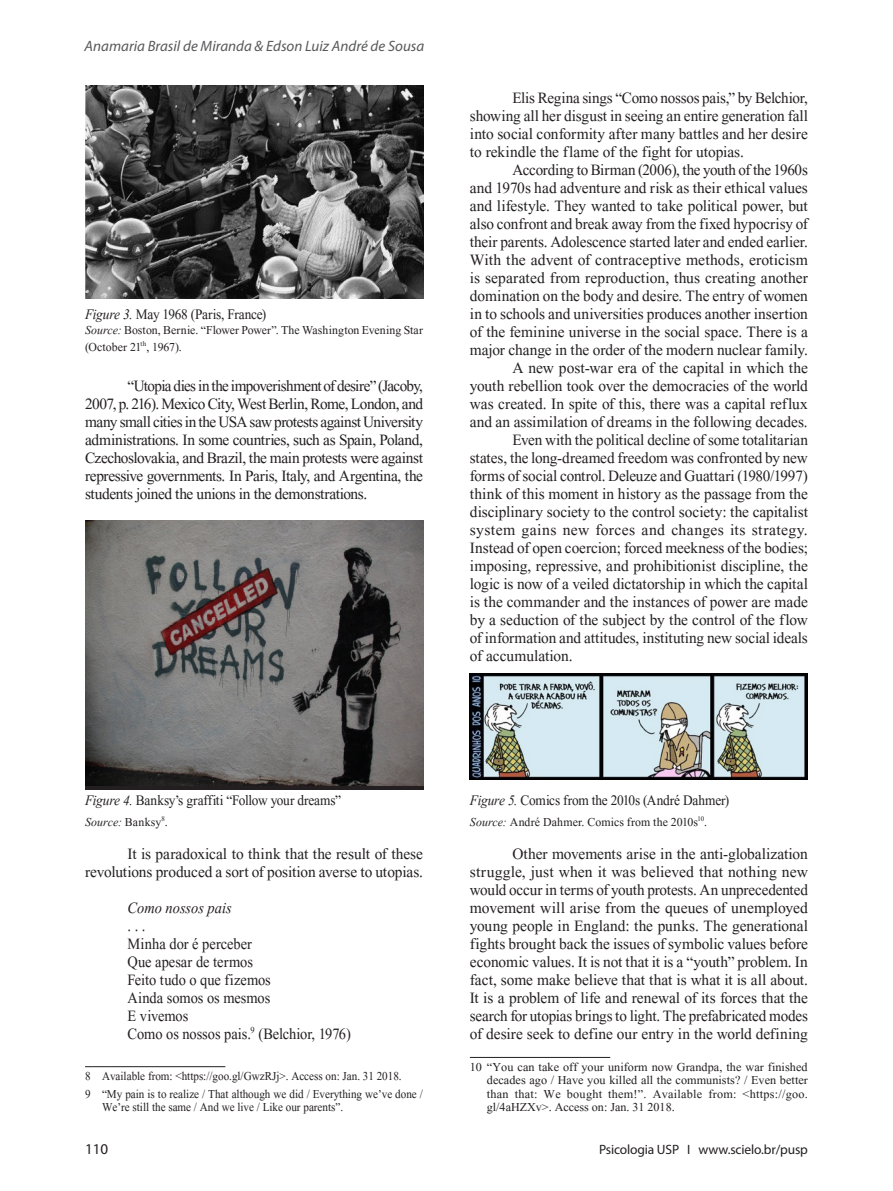
<style>
.page{position:relative;width:893px;height:1191px;background:#fff}
.page>*{position:absolute;margin:0;border:0;box-sizing:border-box;transform-origin:0 0}
.TEXTO{font:19.5px/18px "Aparajita";letter-spacing:-.005em;color:#231f20;text-align:justify}
.TEXTO-2{font:19.5px/18px "Aparajita";letter-spacing:-.005em;color:#231f20;text-align:justify;scale:.96 1}
.citacao{font:19.5px "Aparajita";letter-spacing:-.005em;color:#231f20;scale:.92 1}
.citacao-2{font:italic 19.5px "Aparajita";color:#231f20;scale:.92 1}
.tabela_figura-titulo{font:18px "Aparajita";letter-spacing:-.01em;color:#231f20;scale:.92 1}
.rodape{font:15px/13.5px "Aparajita";color:#231f20;text-align:justify}
.rodape-2{font:15px/13.5px "Aparajita";color:#231f20;scale:.92 1}
.fonte{font:15px/16.5px "Aparajita";letter-spacing:.005em;color:#231f20}
.t1{font:italic 15px "Myriad Pro";color:#57585a}
.fonte-2{font:italic 15px "Aparajita";letter-spacing:.005em;color:#231f20}
.t2{font:15px "Myriad Pro";color:#231f20}
.t3{font:13.5px "Myriad Pro";letter-spacing:-.01em;color:#231f20}
.s1{font-style:italic}
.s2{font-style:normal}
</style>
<div class="page">
<div style="left:85px;top:772px;width:338px;height:18px;background:#231f20"></div>
<img style="left:85px;top:85px;width:339px;height:213px">
<img style="left:85px;top:521px;width:338px;height:265px">
<hr style="left:85px;top:1066px;width:140px;height:1px;background:#231f20">
<img style="left:470px;top:673px;width:338px;height:106px">
<hr style="left:470px;top:1057px;width:140px;height:1px;background:#231f20">
<p class="t1" style="left:85px;top:36px;width:341px">Anamaria Brasil de Miranda &amp; Edson Luiz André de Sousa</p>
<p class="tabela_figura-titulo" style="left:85px;top:303px;width:199px"><span class="s1">Figure 3.</span> May 1968 (Paris, France)</p>
<p class="fonte" style="left:85px;top:322px;width:340px"><span class="s1">Source:</span> Boston, Bernie. “Flower Power”. The Washington Evening Star (October 21<sup>th</sup>, 1967).</p>
<p class="TEXTO-2" style="left:85px;top:378px;width:354px;text-indent:43px">“Utopia dies in the impoverishment of desire” (Jacoby, 2007, p. 216). Mexico City, West Berlin, Rome, London, and many small cities in the USA saw protests against University administrations. In some countries, such as Spain, Poland, Czechoslovakia, and Brazil, the main protests were against repressive governments. In Paris, Italy, and Argentina, the students joined the unions in the demonstrations.</p>
<p class="TEXTO-2" style="left:470px;top:90px;width:354px;text-indent:43px">Elis Regina sings “Como nossos pais,” by Belchior, showing all her disgust in seeing an entire generation fall into social conformity after many battles and her desire to rekindle the flame of the fight for utopias.</p>
<p class="TEXTO-2" style="left:470px;top:162px;width:354px;text-indent:43px">According to Birman (2006), the youth of the 1960s and 1970s had adventure and risk as their ethical values and lifestyle. They wanted to take political power, but also confront and break away from the fixed hypocrisy of their parents. Adolescence started later and ended earlier.<br>With the advent of contraceptive methods, eroticism is separated from reproduction, thus creating another domination on the body and desire. The entry of women in to schools and universities produces another insertion of the feminine universe in the social space. There is a major change in the order of the modern nuclear family.</p>
<p class="TEXTO" style="left:470px;top:360px;width:340px;text-indent:43px">A new post-war era of the capital in which the youth rebellion took over the democracies of the world was created. In spite of this, there was a capital reflux and an assimilation of dreams in the following decades.</p>
<p class="TEXTO" style="left:470px;top:432px;width:340px;text-indent:43px">Even with the political decline of some totalitarian states, the long-dreamed freedom was confronted by new forms of social control. Deleuze and Guattari (1980/1997) think of this moment in history as the passage from the disciplinary society to the control society: the capitalist system gains new forces and changes its strategy.<br>Instead of open coercion; forced meekness of the bodies; imposing, repressive, and prohibitionist discipline, the logic is now of a veiled dictatorship in which the capital is the commander and the instances of power are made by a seduction of the subject by the control of the flow of information and attitudes, instituting new social ideals of accumulation.</p>
<p class="tabela_figura-titulo" style="left:85px;top:789px;width:280px"><span class="s1">Figure 4.</span> Banksy’s graffiti “Follow your dreams”</p>
<p class="fonte-2" style="left:85px;top:813px;width:84px">Source: <span class="s2">Banksy</span><sup>8</sup><span class="s2">.</span></p>
<p class="TEXTO" style="left:85px;top:846px;width:340px;text-align:right">It is paradoxical to think that the result of these revolutions produced a sort of position averse to utopias.</p>
<p class="citacao-2" style="left:128px;top:896px;width:115px">Como nossos pais</p>
<p class="citacao" style="left:128px;top:914px;width:21px">...</p>
<p class="citacao" style="left:128px;top:932px;width:137px">Minha dor é perceber</p>
<p class="citacao" style="left:128px;top:950px;width:138px">Que apesar de termos</p>
<p class="citacao" style="left:128px;top:968px;width:157px">Feito tudo o que fizemos</p>
<p class="citacao" style="left:128px;top:986px;width:157px">Ainda somos os mesmos</p>
<p class="citacao" style="left:128px;top:1004px;width:68px">E vivemos</p>
<p class="citacao" style="left:128px;top:1022px;width:244px">Como os nossos pais.<sup>9</sup> (Belchior, 1976)</p>
<p class="rodape-2" style="left:85px;top:1070px;width:346px">8 Available from: &lt;https://goo.gl/GwzRJj&gt;. Access on: Jan. 31 2018.</p>
<p class="rodape-2" style="left:102px;top:1087px;width:350px;text-indent:-17px">9 “My pain is to realize / That although we did / Everything we’ve done /<br>We’re still the same / And we live / Like our parents”.</p>
<p class="t2" style="left:85px;top:1139px;width:25px">110</p>
<p class="tabela_figura-titulo" style="left:470px;top:789px;width:283px"><span class="s1">Figure 5.</span> Comics from the 2010s (André Dahmer)</p>
<p class="fonte" style="left:470px;top:814px;width:239px"><span class="s1">Source:</span> André Dahmer. Comics from the 2010s<sup>10</sup>.</p>
<p class="TEXTO" style="left:470px;top:846px;width:340px;text-indent:43px">Other movements arise in the anti-globalization struggle, just when it was believed that nothing new would occur in terms of youth protests. An unprecedented movement will arise from the queues of unemployed young people in England: the punks. The generational fights brought back the issues of symbolic values before economic values. It is not that it is a “youth” problem. In fact, some make believe that that is what it is all about.<br>It is a problem of life and renewal of its forces that the search for utopias brings to light. The prefabricated modes of desire seek to define our entry in the world defining</p>
<p class="rodape" style="left:487px;top:1060px;width:323px;text-indent:-17px">10 “You can take off your uniform now Grandpa, the war finished decades ago / Have you killed all the communists? / Even better than that: We bought them!”. Available from: &lt;https://goo. gl/4aHZXv&gt;. Access on: Jan. 31 2018.</p>
<p class="t3" style="left:599px;top:1140px;width:210px">Psicologia USP I www.scielo.br/pusp</p>
</div>
